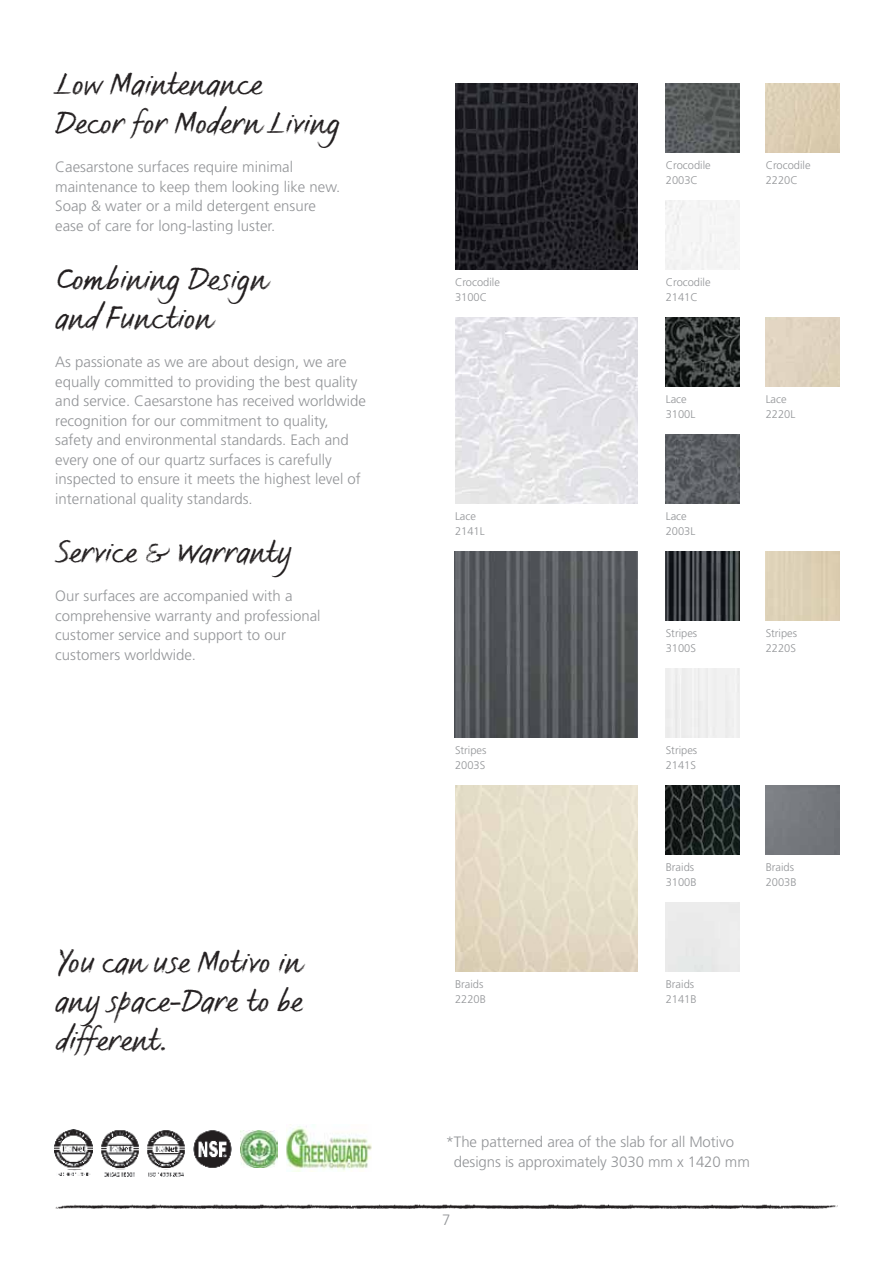
<style>
.page{position:relative;width:893px;height:1263px;background:#fff}
.page>*{position:absolute;margin:0;border:0;box-sizing:border-box;transform-origin:0 0}
.t1{font:31.5px/39px "FS Sammy";color:#231f20}
.t2{font:300 15px/19.5px "Frutiger LT Std";color:#939598}
.t3{font:300 11.1px/15.1px "Frutiger LT Std";color:#939598}
</style>
<div class="page">
<img style="left:55px;top:1204px;width:783px;height:4px">
<img style="left:666px;top:84px;width:74px;height:68px">
<img style="left:666px;top:435px;width:74px;height:68px">
<img style="left:455px;top:552px;width:183px;height:185px">
<img style="left:666px;top:318px;width:74px;height:68px">
<img style="left:666px;top:552px;width:74px;height:68px">
<img style="left:455px;top:318px;width:183px;height:185px">
<img style="left:455px;top:84px;width:183px;height:185px">
<img style="left:766px;top:84px;width:74px;height:68px">
<img style="left:194px;top:1130px;width:37px;height:38px">
<img style="left:286px;top:1125px;width:85px;height:47px">
<img style="left:240px;top:1130px;width:37px;height:37px">
<img style="left:104px;top:1172px;width:31px;height:5px">
<img style="left:101px;top:1130px;width:37px;height:38px">
<img style="left:55px;top:1130px;width:37px;height:46px">
<img style="left:147px;top:1130px;width:38px;height:46px">
<img style="left:666px;top:786px;width:74px;height:68px">
<div style="left:766px;top:786px;width:74px;height:68px;background:#76797e"></div>
<h1 class="t1" style="left:55px;top:64px;width:287px">Low Maintenance<br>Decor for Modern Living</h1>
<p class="t2" style="left:55px;top:158px;width:287px">Caesarstone surfaces require minimal maintenance to keep them looking like new.<br>Soap &amp; water or a mild detergent ensure ease of care for long-lasting luster.</p>
<h1 class="t1" style="left:55px;top:259px;width:214px">Combining Design and Function</h1>
<p class="t2" style="left:55px;top:353px;width:312px">As passionate as we are about design, we are equally committed to providing the best quality and service. Caesarstone has received worldwide recognition for our commitment to quality, safety and environmental standards. Each and every one of our quartz surfaces is carefully inspected to ensure it meets the highest level of international quality standards.</p>
<h1 class="t1" style="left:55px;top:532px;width:238px">Service &amp; Warranty</h1>
<p class="t2" style="left:55px;top:587px;width:267px">Our surfaces are accompanied with a comprehensive warranty and professional customer service and support to our customers worldwide.</p>
<h1 class="t1" style="left:55px;top:941px;width:248px;text-align:justify">You can use Motivo in any space-Dare to be different.</h1>
<p class="t3" style="left:666px;top:158px;width:46px">Crocodile<br>2003C</p>
<p class="t3" style="left:766px;top:158px;width:46px">Crocodile<br>2220C</p>
<p class="t3" style="left:455px;top:275px;width:46px">Crocodile<br>3100C</p>
<p class="t3" style="left:666px;top:275px;width:46px">Crocodile<br>2141C</p>
<p class="t3" style="left:666px;top:392px;width:31px">Lace<br>3100L</p>
<p class="t3" style="left:766px;top:392px;width:31px">Lace<br>2220L</p>
<p class="t3" style="left:455px;top:509px;width:31px">Lace<br>2141L</p>
<p class="t3" style="left:666px;top:509px;width:31px">Lace<br>2003L</p>
<p class="t3" style="left:666px;top:626px;width:33px">Stripes<br>3100S</p>
<p class="t3" style="left:766px;top:626px;width:33px">Stripes<br>2220S</p>
<p class="t3" style="left:455px;top:743px;width:33px">Stripes<br>2003S</p>
<p class="t3" style="left:666px;top:743px;width:33px">Stripes<br>2141S</p>
<p class="t3" style="left:666px;top:860px;width:32px">Braids<br>3100B</p>
<p class="t3" style="left:766px;top:860px;width:32px">Braids<br>2003B</p>
<p class="t3" style="left:455px;top:977px;width:32px">Braids<br>2220B</p>
<p class="t3" style="left:666px;top:977px;width:32px">Braids<br>2141B</p>
<p class="t2" style="left:454px;top:1133px;width:297px;text-indent:-8px">*The patterned area of the slab for all Motivo designs is approximately 3030 mm x 1420 mm</p>
<p class="t2" style="left:442px;top:1211px;width:10px">7</p>
</div>
